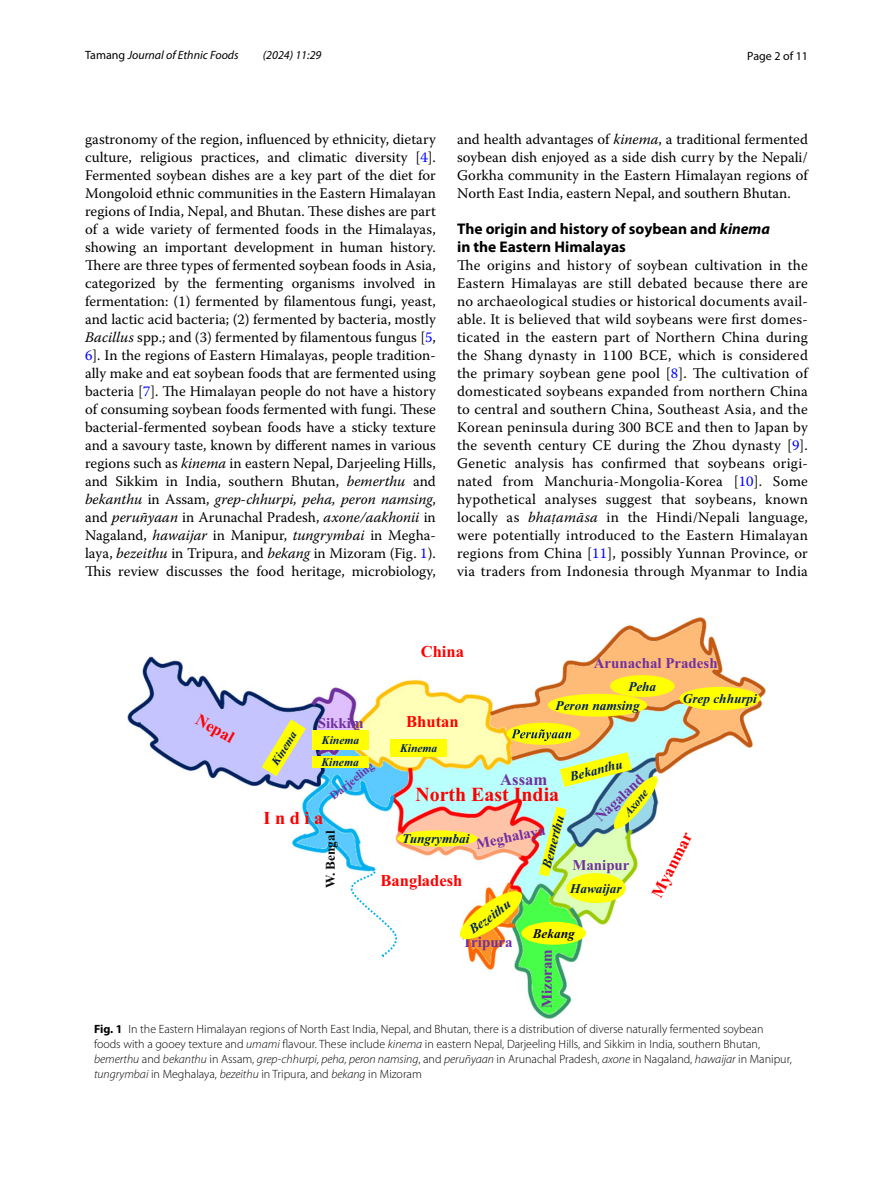
<style>
.page{position:relative;width:893px;height:1187px;background:#fff}
.page>*{position:absolute;margin:0;border:0;box-sizing:border-box;transform-origin:0 0}
.t1{font:700 19.95px "Times New Roman";color:#f00}
.t2{font:700 18.3px "Times New Roman";color:#f00}
.t3{font:700 16.65px "Times New Roman";color:#f00}
.t4{font:700 16.65px "Times New Roman";color:#7030a0}
.t5{font:700 15.45px/18px "Myriad Pro";color:#000}
.t6{font:700 14.85px "Times New Roman";color:#7030a0}
.t7{font:14.7px/18px "Warnock Pro";letter-spacing:.005em;color:#000;text-align:justify}
.t8{font:italic 700 13.2px "Times New Roman";color:#002060}
.t9{font:700 13.2px "Times New Roman";color:#0d0d0d}
.t10{font:italic 700 13.2px "Times New Roman";color:#000}
.t11{font:300 12px/15px "Myriad Pro";color:#000}
.t12{font:italic 12px "Myriad Pro";color:#000}
.t13{font:12px "Myriad Pro";color:#000}
.t14{font:italic 700 11.55px "Times New Roman";color:#002060}
.t15{font:700 11.55px "Times New Roman";color:#7030a0}
.s1{font-style:normal}
.s2{color:#00f}
.s3{font-style:italic}
.s4{font-family:"Times New Roman";font-style:italic}
.s5{font-weight:700}
</style>
<div class="page">
<img style="left:127px;top:617px;width:639px;height:401px">
<svg style="left:262px;top:719px;width:44px;height:57px;background:#dada9b"></svg>
<div style="left:397px;top:830px;width:81px;height:16px;background:#ff0;border-radius:50%"></div>
<div style="left:506px;top:722px;width:74px;height:22px;background:#ff0;border-radius:50%"></div>
<svg style="left:511px;top:729px;width:60px;height:12px"></svg>
<div style="left:548px;top:693px;width:99px;height:23px;background:#ff0;border-radius:50%"></div>
<div style="left:610px;top:675px;width:65px;height:22px;background:#ff0;border-radius:50%"></div>
<div style="left:679px;top:686px;width:81px;height:24px;background:#ff0;border-radius:50%"></div>
<svg style="left:539px;top:752px;width:121px;height:124px;background:#c5e9ab"></svg>
<div style="left:566px;top:873px;width:60px;height:30px;background:#ff0;border-radius:50%"></div>
<div style="left:521px;top:921px;width:65px;height:23px;background:#ff0;border-radius:50%"></div>
<svg style="left:457px;top:887px;width:68px;height:55px"></svg>
<svg style="left:348px;top:865px;width:55px;height:94px"></svg>
<div style="left:312px;top:756px;width:57px;height:11px;background:#ff0"></div>
<div style="left:391px;top:739px;width:56px;height:17px;background:#ff0"></div>
<div style="left:313px;top:729px;width:56px;height:20px;background:#ff0"></div>
<p class="t12" style="left:85px;top:48px;width:155px"><span class="s1">Tamang</span> Journal of Ethnic Foods</p>
<p class="t12" style="left:263px;top:48px;width:60px">(2024) 11:29</p>
<p class="t13" style="left:747px;top:48px;width:62px">Page 2 of 11</p>
<p class="t7" style="left:85px;top:130px;width:352px">gastronomy of the region, influenced by ethnicity, dietary culture, religious practices, and climatic diversity [<span class="s2">4</span>].<br>Fermented soybean dishes are a key part of the diet for Mongoloid ethnic communities in the Eastern Himalayan regions of India, Nepal, and Bhutan. These dishes are part of a wide variety of fermented foods in the Himalayas, showing an important development in human history.<br>There are three types of fermented soybean foods in Asia, categorized by the fermenting organisms involved in fermentation: (1) fermented by filamentous fungi, yeast, and lactic acid bacteria; (2) fermented by bacteria, mostly <span class="s3">Bacillus</span> spp.; and (3) fermented by filamentous fungus [<span class="s2">5</span>, <span class="s2">6</span>]. In the regions of Eastern Himalayas, people tradition&shy;ally make and eat soybean foods that are fermented using bacteria [<span class="s2">7</span>]. The Himalayan people do not have a history of consuming soybean foods fermented with fungi. These bacterial-fermented soybean foods have a sticky texture and a savoury taste, known by different names in various regions such as <span class="s3">kinema</span> in eastern Nepal, Darjeeling Hills, and Sikkim in India, southern Bhutan, <span class="s3">bemerthu</span> and <span class="s3">bekanthu</span> in Assam, <span class="s3">grep-chhurpi, peha, peron namsing</span>, and <span class="s3">peruñyaan</span> in Arunachal Pradesh, <span class="s3">axone/aakhonii</span> in Nagaland, <span class="s3">hawaijar</span> in Manipur, <span class="s3">tungrymbai</span> in Megha&shy;laya, <span class="s3">bezeithu</span> in Tripura, and <span class="s3">bekang</span> in Mizoram (Fig. <span class="s2">1</span>).<br>This review discusses the food heritage, microbiology,</p>
<p class="t7" style="left:457px;top:130px;width:352px">and health advantages of <span class="s3">kinema</span>, a traditional fermented soybean dish enjoyed as a side dish curry by the Nepali/ Gorkha community in the Eastern Himalayan regions of North East India, eastern Nepal, and southern Bhutan.</p>
<p class="t5" style="left:457px;top:219px;width:314px">The origin and history of soybean and <span class="s3">kinema </span>in the Eastern Himalayas</p>
<p class="t7" style="left:457px;top:256px;width:352px">The origins and history of soybean cultivation in the Eastern Himalayas are still debated because there are no archaeological studies or historical documents avail&shy;able. It is believed that wild soybeans were first domes&shy;ticated in the eastern part of Northern China during the Shang dynasty in 1100 BCE, which is considered the primary soybean gene pool [<span class="s2">8</span>]. The cultivation of domesticated soybeans expanded from northern China to central and southern China, Southeast Asia, and the Korean peninsula during 300 BCE and then to Japan by the seventh century CE during the Zhou dynasty [<span class="s2">9</span>].<br>Genetic analysis has confirmed that soybeans origi&shy;nated from Manchuria-Mongolia-Korea [<span class="s2">10</span>]. Some hypothetical analyses suggest that soybeans, known locally as <span class="s3">bha</span><span class="s4">ṭ</span><span class="s3">amāsa</span> in the Hindi/Nepali language, were potentially introduced to the Eastern Himalayan regions from China [<span class="s2">11</span>], possibly Yunnan Province, or via traders from Indonesia through Myanmar to India</p>
<p class="t3" style="left:421px;top:640px;width:45px">China</p>
<p class="t6" style="left:594px;top:652px;width:125px">Arunachal Pradesh</p>
<p class="t8" style="left:628px;top:677px;width:29px">Peha</p>
<p class="t8" style="left:683px;top:689px;width:76px">Grep chhurpi</p>
<p class="t8" style="left:556px;top:696px;width:86px">Peron namsing</p>
<p class="t3" style="left:203px;top:708px;width:43px;rotate:29deg">Nepal</p>
<p class="t3" style="left:406px;top:710px;width:54px">Bhutan</p>
<p class="t6" style="left:318px;top:712px;width:47px">Sikkim</p>
<p class="t15" style="left:327px;top:791px;width:54px;rotate:-39deg">Darjeeling</p>
<p class="t9" style="left:321px;top:888px;width:59px;rotate:-90deg">W. Bengal</p>
<p class="t14" style="left:267px;top:759px;width:39px;rotate:-58deg">Kinema</p>
<p class="t14" style="left:322px;top:732px;width:39px">Kinema</p>
<p class="t14" style="left:400px;top:740px;width:39px">Kinema</p>
<p class="t14" style="left:322px;top:754px;width:39px">Kinema</p>
<p class="t8" style="left:568px;top:767px;width:55px;rotate:-14deg">Bekanthu</p>
<p class="t6" style="left:590px;top:811px;width:63px;rotate:-44deg">Nagaland</p>
<p class="t4" style="left:500px;top:767px;width:49px">Assam</p>
<h1 class="t1" style="left:415px;top:780px;width:145px">North East India</h1>
<p class="t14" style="left:620px;top:809px;width:32px;rotate:-51deg">Axone</p>
<p class="t2" style="left:263px;top:805px;width:61px">I n d i a</p>
<p class="t8" style="left:537px;top:865px;width:56px;rotate:-75deg">Bemerthu</p>
<p class="t6" style="left:474px;top:834px;width:72px;rotate:-12deg">Meghalaya</p>
<p class="t3" style="left:645px;top:891px;width:72px;rotate:-63deg">Myanmar</p>
<p class="t8" style="left:402px;top:829px;width:69px">Tungrymbai</p>
<p class="t6" style="left:572px;top:854px;width:59px">Manipur</p>
<p class="t3" style="left:380px;top:868px;width:84px">Bangladesh</p>
<p class="t8" style="left:570px;top:879px;width:53px">Hawaijar</p>
<p class="t8" style="left:465px;top:923px;width:49px;rotate:-36deg">Bezeithu</p>
<p class="t6" style="left:462px;top:932px;width:52px">Tripura</p>
<p class="t10" style="left:533px;top:924px;width:44px">Bekang</p>
<p class="t6" style="left:537px;top:1008px;width:60px;rotate:-90deg">Mizoram</p>
<p class="t11" style="left:94px;top:1021px;width:699px"><span class="s5">Fig. 1</span> In the Eastern Himalayan regions of North East India, Nepal, and Bhutan, there is a distribution of diverse naturally fermented soybean foods with a gooey texture and <span class="s3">umami</span> flavour. These include <span class="s3">kinema</span> in eastern Nepal, Darjeeling Hills, and Sikkim in India, southern Bhutan, <span class="s3">bemerthu</span> and <span class="s3">bekanthu</span> in Assam, <span class="s3">grep-chhurpi, peha, peron namsing</span>, and <span class="s3">peruñyaan</span> in Arunachal Pradesh, <span class="s3">axone</span> in Nagaland, <span class="s3">hawaijar</span> in Manipur, <span class="s3">tungrymbai</span> in Meghalaya, <span class="s3">bezeithu</span> in Tripura, and <span class="s3">bekang</span> in Mizoram</p>
</div>
